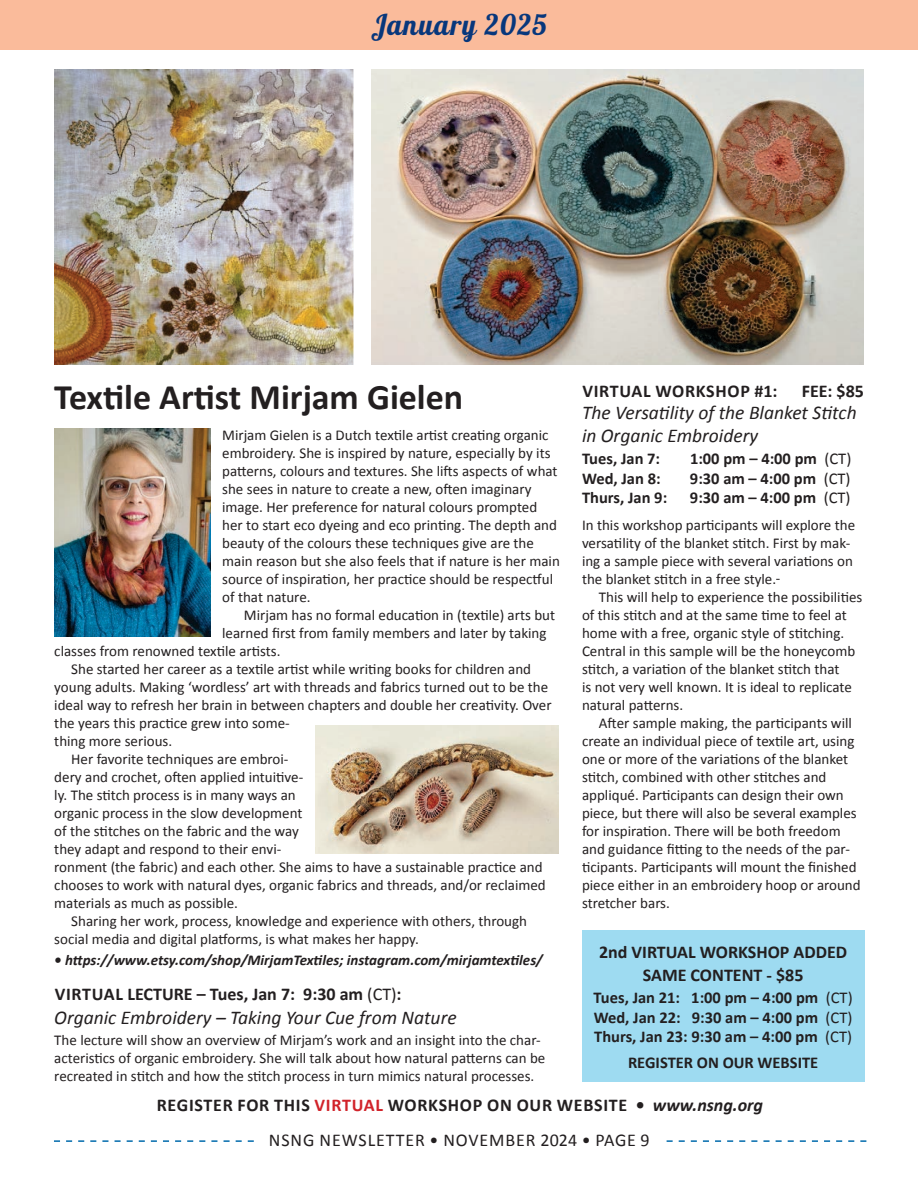
<style>
.page{position:relative;width:918px;height:1188px;background:#fff}
.page>*{position:absolute;margin:0;border:0;box-sizing:border-box;transform-origin:0 0}
.t1{font:700 36px "Calibri";color:#231f20}
.t2{font:28.5px "Lobster 1.4";letter-spacing:.04em;color:#07377c}
.t3{font:italic 19.5px/22.5px "Calibri";color:#231f20}
.t4{font:700 18px "Calibri";letter-spacing:.025em;color:#231f20}
.t5{font:700 18px/22.5px "Calibri";color:#231f20;text-align:center}
.t6{font:18px "Calibri";letter-spacing:.05em;color:#231f20}
.t7{font:700 16.5px/19.5px "Calibri";color:#231f20;text-align:justify}
.t8{font:15px/18px "Calibri";color:#231f20}
.t9{font:italic 700 15px "Calibri";color:#231f20}
.s1{font-weight:400}
.s2{color:#d1232a}
.s3{font-style:italic}
</style>
<div class="page">
<div style="left:582px;top:931px;width:282px;height:151px;background:#9edbf1"></div>
<div style="left:0;top:0;width:918px;height:50px;background:#fabb9b"></div>
<img style="left:371px;top:69px;width:492px;height:295px">
<svg style="left:54px;top:1140px;width:200px;height:2px"></svg>
<svg style="left:667px;top:1140px;width:199px;height:2px"></svg>
<img style="left:55px;top:70px;width:298px;height:294px">
<img style="left:316px;top:726px;width:242px;height:128px">
<img style="left:54px;top:429px;width:156px;height:208px">
<h2 class="t2" style="left:371px;top:7px;width:177px">January 2025</h2>
<h1 class="t1" style="left:54px;top:374px;width:410px">Textile Artist Mirjam Gielen</h1>
<p class="t4" style="left:582px;top:379px;width:197px">VIRTUAL WORKSHOP #1:</p>
<p class="t4" style="left:802px;top:379px;width:64px">FEE: $85</p>
<h3 class="t3" style="left:582px;top:401px;width:276px">The Versatility of the Blanket Stitch in Organic Embroidery</h3>
<p class="t7" style="left:582px;top:449px;width:80px">Tues, Jan 7:</p>
<p class="t7" style="left:690px;top:449px;width:163px">1:00 pm – 4:00 pm <span class="s1">(CT)</span></p>
<p class="t7" style="left:582px;top:469px;width:80px">Wed, Jan 8:</p>
<p class="t7" style="left:690px;top:469px;width:162px">9:30 am – 4:00 pm <span class="s1">(CT)</span></p>
<p class="t7" style="left:582px;top:488px;width:87px">Thurs, Jan 9:</p>
<p class="t7" style="left:690px;top:488px;width:162px">9:30 am – 4:00 pm <span class="s1">(CT)</span></p>
<p class="t8" style="left:582px;top:516px;width:275px">In this workshop participants will explore the versatility of the blanket stitch. First by mak&shy;ing a sample piece with several variations on the blanket stitch in a free style.</p>
<p class="t8" style="left:582px;top:588px;width:282px;text-indent:17px">This will help to experience the possibilities of this stitch and at the same time to feel at home with a free, organic style of stitching.<br>Central in this sample will be the honeycomb stitch, a variation of the blanket stitch that<br>is not very well known. It is ideal to replicate natural patterns.</p>
<p class="t8" style="left:582px;top:714px;width:280px;text-indent:17px">After sample making, the participants will create an individual piece of textile art, using one or more of the variations of the blanket stitch, combined with other stitches and appliqué. Participants can design their own piece, but there will also be several examples for inspiration. There will be both freedom and guidance fitting to the needs of the par&shy;ticipants. Participants will mount the finished piece either in an embroidery hoop or around stretcher bars.</p>
<p class="t8" style="left:222px;top:426px;width:339px">Mirjam Gielen is a Dutch textile artist creating organic embroidery. She is inspired by nature, especially by its patterns, colours and textures. She lifts aspects of what she sees in nature to create a new, often imaginary image. Her preference for natural colours prompted her to start eco dyeing and eco printing. The depth and beauty of the colours these techniques give are the main reason but she also feels that if nature is her main source of inspiration, her practice should be respectful of that nature.</p>
<p class="t8" style="left:244px;top:606px;width:313px">Mirjam has no formal education in (textile) arts but</p>
<p class="t8" style="left:222px;top:624px;width:326px">learned first from family members and later by taking</p>
<p class="t8" style="left:54px;top:642px;width:228px">classes from renowned textile artists.</p>
<p class="t8" style="left:71px;top:660px;width:461px">She started her career as a textile artist while writing books for children and</p>
<p class="t8" style="left:54px;top:678px;width:495px">young adults. Making ‘wordless’ art with threads and fabrics turned out to be the</p>
<p class="t8" style="left:54px;top:696px;width:499px">ideal way to refresh her brain in between chapters and double her creativity. Over</p>
<p class="t8" style="left:54px;top:714px;width:237px">the years this practice grew into some-</p>
<p class="t8" style="left:54px;top:732px;width:119px">thing more serious.</p>
<p class="t8" style="left:71px;top:750px;width:219px">Her favorite techniques are embroi-</p>
<p class="t8" style="left:54px;top:768px;width:251px">dery and crochet, often applied intuitive-</p>
<p class="t8" style="left:54px;top:786px;width:243px">ly. The stitch process is in many ways an</p>
<p class="t8" style="left:54px;top:804px;width:250px">organic process in the slow development</p>
<p class="t8" style="left:54px;top:822px;width:246px">of the stitches on the fabric and the way</p>
<p class="t8" style="left:54px;top:840px;width:229px">they adapt and respond to their envi-</p>
<p class="t8" style="left:54px;top:858px;width:490px">ronment (the fabric) and each other. She aims to have a sustainable practice and</p>
<p class="t8" style="left:54px;top:876px;width:493px">chooses to work with natural dyes, organic fabrics and threads, and/or reclaimed</p>
<p class="t8" style="left:54px;top:894px;width:185px">materials as much as possible.</p>
<p class="t8" style="left:71px;top:912px;width:457px">Sharing her work, process, knowledge and experience with others, through</p>
<p class="t8" style="left:54px;top:930px;width:366px">social media and digital platforms, is what makes her happy.</p>
<p class="t9" style="left:54px;top:950px;width:490px">• https://www.etsy.com/shop/MirjamTextiles; instagram.com/mirjamtextiles/</p>
<p class="t5" style="left:599px;top:941px;width:250px">2nd VIRTUAL WORKSHOP ADDED<br>SAME CONTENT - $85</p>
<p class="t7" style="left:594px;top:988px;width:261px">Tues, Jan 21: 1:00 pm – 4:00 pm <span class="s1">(CT)<br></span>Wed, Jan 22: 9:30 am – 4:00 pm <span class="s1">(CT)<br></span>Thurs, Jan 23: 9:30 am – 4:00 pm <span class="s1">(CT)</span></p>
<p class="t7" style="left:628px;top:1052px;width:192px">REGISTER ON OUR WEBSITE</p>
<p class="t5" style="left:55px;top:983px;width:348px">VIRTUAL LECTURE – Tues, Jan 7: 9:30 am <span class="s1">(CT)</span>:</p>
<h3 class="t3" style="left:54px;top:1005px;width:404px">Organic Embroidery – Taking Your Cue from Nature</h3>
<p class="t8" style="left:54px;top:1031px;width:493px">The lecture will show an overview of Mirjam’s work and an insight into the char&shy;acteristics of organic embroidery. She will talk about how natural patterns can be recreated in stitch and how the stitch process in turn mimics natural processes.</p>
<p class="t4" style="left:157px;top:1093px;width:608px">REGISTER FOR THIS <span class="s2">VIRTUAL</span> WORKSHOP ON OUR WEBSITE • <span class="s3">www.nsng.org</span></p>
<p class="t6" style="left:269px;top:1129px;width:382px">NSNG NEWSLETTER • NOVEMBER 2024 • PAGE 9</p>
</div>
